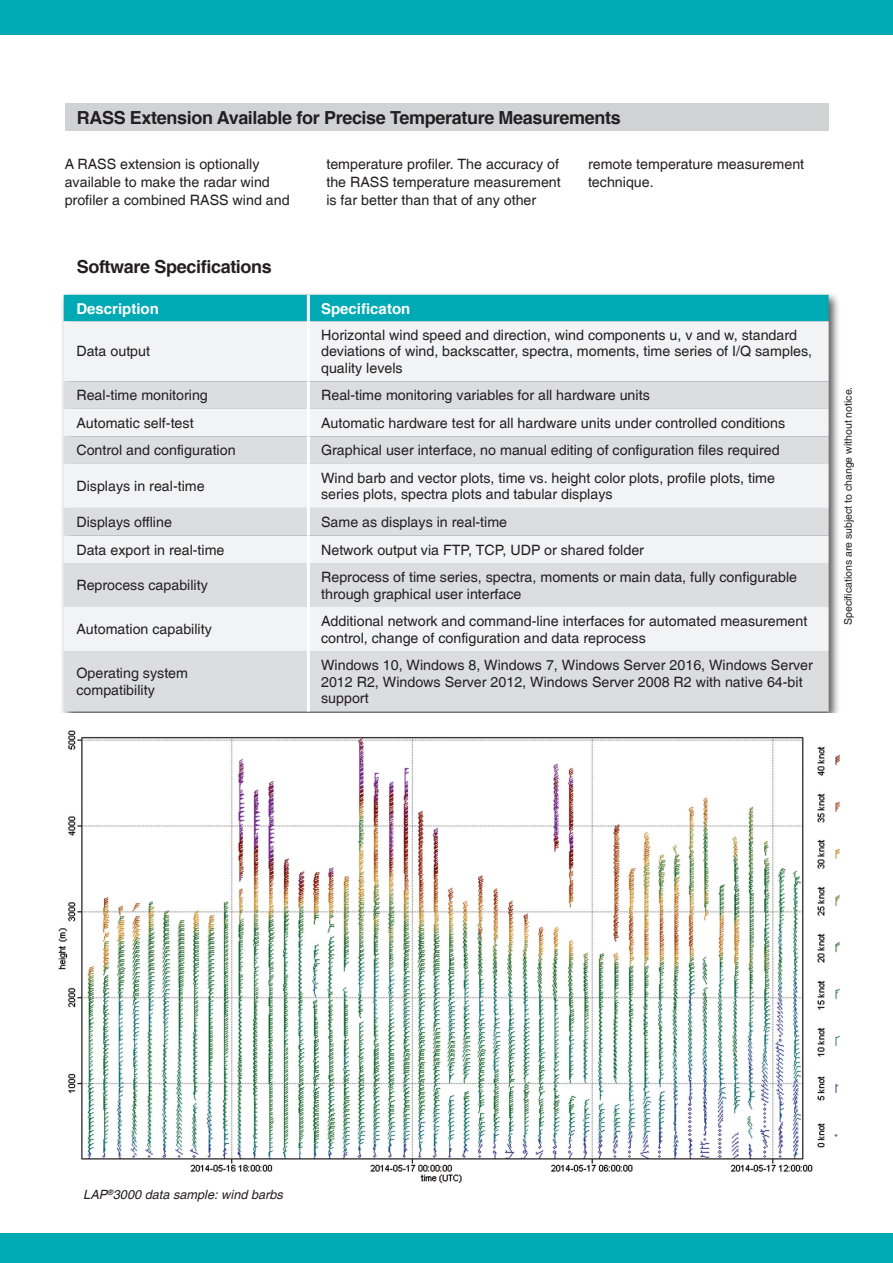
<style>
.page{position:relative;width:893px;height:1263px;background:#fff}
.page>*{position:absolute;margin:0;border:0;box-sizing:border-box;transform-origin:0 0}
.t1{font:18px "Sans BOLD";letter-spacing:-.02em;color:#231f20}
.t2{font:15px "Sans BOLD";color:#fff}
.t3{font:14.25px/16.5px "Sans";color:#231f20}
.t4{font:12.75px "Sans ITALIC";color:#231f20}
.t5{font:10.5px "Sans";color:#231f20}
</style>
<div class="page">
<div style="left:0;top:0;width:893px;height:34px;background:#00aab5"></div>
<div style="left:0;top:1233px;width:893px;height:30px;background:#00aab5"></div>
<div style="left:60px;top:291px;width:781px;height:433px;background:#231f20;opacity:.75"></div>
<div style="left:64px;top:295px;width:765px;height:26px;background:#00aab5"></div>
<div style="left:64px;top:321px;width:765px;height:60px;background:#f2f3f4"></div>
<svg style="left:64px;top:381px;width:765px;height:330px;fill:#dcdddf"></svg>
<hr style="left:307px;top:321px;width:3px;height:60px;background:#fff">
<hr style="left:307px;top:381px;width:3px;height:28px;background:#fff">
<hr style="left:307px;top:409px;width:3px;height:27px;background:#fff">
<hr style="left:307px;top:436px;width:3px;height:28px;background:#fff">
<hr style="left:307px;top:464px;width:3px;height:44px;background:#fff">
<hr style="left:307px;top:508px;width:3px;height:27px;background:#fff">
<hr style="left:307px;top:535px;width:3px;height:28px;background:#fff">
<hr style="left:307px;top:563px;width:3px;height:44px;background:#fff">
<hr style="left:307px;top:607px;width:3px;height:44px;background:#fff">
<hr style="left:307px;top:651px;width:3px;height:60px;background:#fff">
<hr style="left:307px;top:295px;width:3px;height:26px;background:#fff">
<div style="left:65px;top:104px;width:764px;height:27px;background:#d1d2d4"></div>
<img style="left:58px;top:713px;width:783px;height:470px">
<p class="t1" style="left:77px;top:107px;width:545px">RASS Extension Available for Precise Temperature Measurements</p>
<p class="t3" style="left:65px;top:155px;width:226px;line-height:18px">A RASS extension is optionally available to make the radar wind profiler a combined RASS wind and</p>
<p class="t3" style="left:326px;top:155px;width:236px;line-height:18px">temperature profiler. The accuracy of the RASS temperature measurement is far better than that of any other</p>
<p class="t3" style="left:588px;top:155px;width:218px;line-height:18px">remote temperature measurement technique.</p>
<p class="t1" style="left:77px;top:256px;width:197px">Software Specifications</p>
<p class="t2" style="left:76px;top:299px;width:84px">Description</p>
<p class="t2" style="left:321px;top:299px;width:91px">Specificaton</p>
<p class="t3" style="left:76px;top:343px;width:75px">Data output</p>
<p class="t3" style="left:321px;top:327px;width:493px">Horizontal wind speed and direction, wind components u, v and w, standard deviations of wind, backscatter, spectra, moments, time series of I/Q samples, quality levels</p>
<p class="t3" style="left:76px;top:387px;width:133px">Real-time monitoring</p>
<p class="t3" style="left:321px;top:387px;width:330px">Real-time monitoring variables for all hardware units</p>
<p class="t3" style="left:76px;top:415px;width:119px">Automatic self-test</p>
<p class="t3" style="left:321px;top:415px;width:466px">Automatic hardware test for all hardware units under controlled conditions</p>
<p class="t3" style="left:76px;top:442px;width:161px">Control and configuration</p>
<p class="t3" style="left:321px;top:442px;width:460px">Graphical user interface, no manual editing of configuration files required</p>
<p class="t3" style="left:76px;top:478px;width:130px">Displays in real-time</p>
<p class="t3" style="left:321px;top:470px;width:455px">Wind barb and vector plots, time vs. height color plots, profile plots, time series plots, spectra plots and tabular displays</p>
<p class="t3" style="left:76px;top:514px;width:97px">Displays offline</p>
<p class="t3" style="left:321px;top:514px;width:188px">Same as displays in real-time</p>
<p class="t3" style="left:76px;top:541px;width:150px">Data export in real-time</p>
<p class="t3" style="left:321px;top:541px;width:324px">Network output via FTP, TCP, UDP or shared folder</p>
<p class="t3" style="left:76px;top:577px;width:133px">Reprocess capability</p>
<p class="t3" style="left:321px;top:569px;width:477px">Reprocess of time series, spectra, moments or main data, fully configurable through graphical user interface</p>
<p class="t3" style="left:76px;top:621px;width:137px">Automation capability</p>
<p class="t3" style="left:321px;top:613px;width:488px">Additional network and command-line interfaces for automated measurement control, change of configuration and data reprocess</p>
<p class="t3" style="left:76px;top:665px;width:113px">Operating system compatibility</p>
<p class="t3" style="left:321px;top:657px;width:493px">Windows 10, Windows 8, Windows 7, Windows Server 2016, Windows Server<br>2012 R2, Windows Server 2012, Windows Server 2008 R2 with native 64-bit support</p>
<p class="t5" style="left:842px;top:625px;width:240px;rotate:-90deg">Specifications are subject to change without notice.</p>
<p class="t4" style="left:83px;top:1187px;width:201px">LAP<sup>®</sup>3000 data sample: wind barbs</p>
</div>
